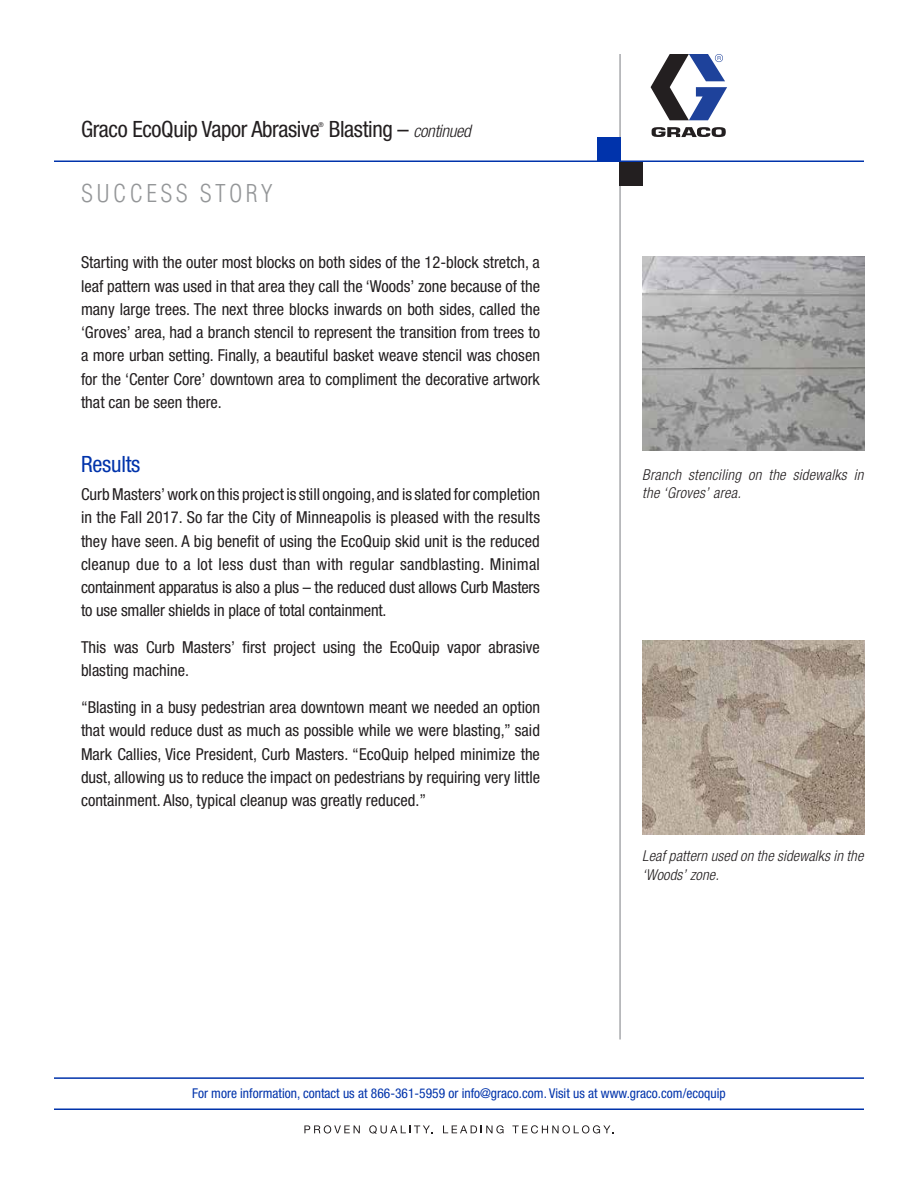
<style>
.page{position:relative;width:918px;height:1188px;background:#fff}
.page>*{position:absolute;margin:0;border:0;box-sizing:border-box;transform-origin:0 0}
.t1{font:300 condensed 24px "Helvetica LT Std";letter-spacing:.14em;color:#949698}
.t2{font:condensed 22.5px "Helvetica Neue LT Std";letter-spacing:-.015em;color:#231f20}
.t3{font:condensed 22.5px "Helvetica Neue LT Std";letter-spacing:-.01em;color:#0033ab}
.t4{font:condensed 16.5px/23.2px "Helvetica Neue LT Std";color:#231f20;text-align:justify}
.t5{font:italic 300 condensed 15px/18.8px "Helvetica Neue LT Std";letter-spacing:.02em;color:#231f20}
.t6{font:condensed 13.5px "Helvetica Neue LT Std";color:#0033ab}
.t7{font:condensed 6.6px "Helvetica Neue LT Std";color:#231f20}
.s1{font-weight:300;font-style:italic;font-size:17.25px}
</style>
<div class="page">
<svg style="left:304px;top:1125px;width:56px;height:9px"></svg>
<svg style="left:369px;top:1125px;width:64px;height:9px"></svg>
<svg style="left:443px;top:1125px;width:61px;height:9px"></svg>
<svg style="left:512px;top:1125px;width:102px;height:9px"></svg>
<svg style="left:651px;top:54px;width:76px;height:66px"></svg>
<svg style="left:652px;top:127px;width:74px;height:10px"></svg>
<hr style="left:54px;top:1108px;width:810px;height:2px;background:#0033ab">
<hr style="left:54px;top:1077px;width:810px;height:2px;background:#0033ab">
<hr style="left:619px;top:54px;width:2px;height:986px;background:#a7a9ac">
<hr style="left:54px;top:160px;width:810px;height:2px;background:#0033ab">
<div style="left:619px;top:162px;width:24px;height:23px;background:#231f20"></div>
<div style="left:598px;top:137px;width:23px;height:24px;background:#0033ab"></div>
<img style="left:642px;top:640px;width:223px;height:194px">
<img style="left:642px;top:256px;width:223px;height:194px">
<h2 class="t2" style="left:81px;top:116px;width:391px">Graco EcoQuip Vapor Abrasive Blasting – <span class="s1">continued</span></h2>
<p class="t7" style="left:319px;top:121px;width:7px">®</p>
<h1 class="t1" style="left:81px;top:178px;width:193px">SUCCESS STORY</h1>
<p class="t4" style="left:81px;top:251px;width:461px">Starting with the outer most blocks on both sides of the 12-block stretch, a leaf pattern was used in that area they call the ‘Woods’ zone because of the many large trees. The next three blocks inwards on both sides, called the ‘Groves’ area, had a branch stencil to represent the transition from trees to a more urban setting. Finally, a beautiful basket weave stencil was chosen for the ‘Center Core’ downtown area to compliment the decorative artwork that can be seen there.</p>
<h2 class="t3" style="left:81px;top:451px;width:61px">Results</h2>
<p class="t4" style="left:81px;top:483px;width:461px">Curb Masters’ work on this project is still ongoing, and is slated for completion in the Fall 2017. So far the City of Minneapolis is pleased with the results they have seen. A big benefit of using the EcoQuip skid unit is the reduced cleanup due to a lot less dust than with regular sandblasting. Minimal containment apparatus is also a plus – the reduced dust allows Curb Masters to use smaller shields in place of total containment.</p>
<p class="t4" style="left:81px;top:636px;width:460px">This was Curb Masters’ first project using the EcoQuip vapor abrasive blasting machine.</p>
<p class="t4" style="left:81px;top:696px;width:461px">“Blasting in a busy pedestrian area downtown meant we needed an option that would reduce dust as much as possible while we were blasting,” said Mark Callies, Vice President, Curb Masters. “EcoQuip helped minimize the dust, allowing us to reduce the impact on pedestrians by requiring very little containment. Also, typical cleanup was greatly reduced.”</p>
<p class="t5" style="left:642px;top:465px;width:223px">Branch stenciling on the sidewalks in the ‘Groves’ area.</p>
<p class="t5" style="left:642px;top:847px;width:223px">Leaf pattern used on the sidewalks in the ‘Woods’ zone.</p>
<p class="t6" style="left:192px;top:1086px;width:535px">For more information, contact us at 866-361-5959 or info@graco.com. Visit us at www.graco.com/ecoquip</p>
</div>
